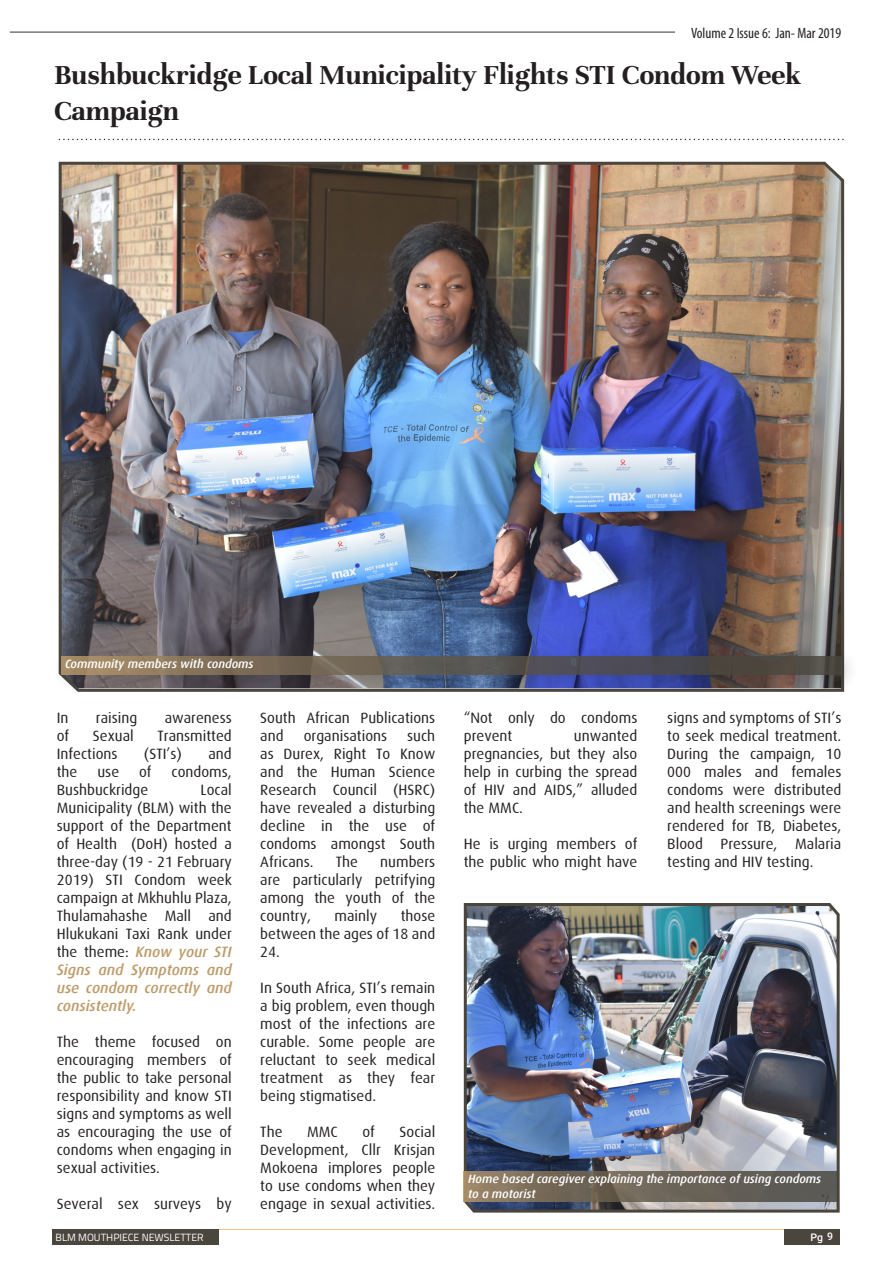
<style>
.page{position:relative;width:893px;height:1263px;background:#fff}
.page>*{position:absolute;margin:0;border:0;box-sizing:border-box;transform-origin:0 0}
.t1{font:700 30px/36px "Unna";color:#231f20}
.t2{font:15px/18px "Dax";color:#231f20;text-align:justify}
.t3{font:condensed 15px "Myriad Pro";color:#231f20}
.t4{font:italic 500 12px/14.4px "Dax";color:#fff}
.t5{font:10.5px "Titillium";color:#fff}
.t6{font:500 10.5px "Roboto";color:#fff}
.s1{font-weight:500;font-style:italic;color:#bd9c6b}
</style>
<div class="page">
<hr style="left:215px;top:1229px;width:572px;height:1px;background:#f4c689">
<div style="left:53px;top:1229px;width:166px;height:15px;background:#4a453d"></div>
<div style="left:784px;top:1229px;width:55px;height:16px;background:#4a453d"></div>
<hr style="left:10px;top:32px;width:665px;height:1px;background:#393230">
<img style="left:58px;top:161px;width:787px;height:485px">
<svg style="left:59px;top:139px;width:785px;height:1px"></svg>
<img style="left:463px;top:903px;width:377px;height:310px">
<svg style="left:464px;top:1172px;width:375px;height:30px;background:#6e6658"></svg>
<div style="left:51px;top:646px;width:809px;height:47px;background:#231f20;opacity:.22"></div>
<svg style="left:61px;top:656px;width:781px;height:19px;background:#665d53"></svg>
<p class="t3" style="left:691px;top:24px;width:152px">Volume 2 Issue 6: Jan- Mar 2019</p>
<h1 class="t1" style="left:54px;top:57px;width:749px">Bushbuckridge Local Municipality Flights STI Condom Week<br>Campaign</h1>
<p class="t4" style="left:65px;top:657px;width:190px">Community members with condoms</p>
<p class="t2" style="left:57px;top:709px;width:13px">In</p>
<p class="t2" style="left:96px;top:709px;width:43px">raising</p>
<p class="t2" style="left:165px;top:709px;width:69px">awareness</p>
<p class="t2" style="left:57px;top:727px;width:14px">of</p>
<p class="t2" style="left:93px;top:727px;width:42px">Sexual</p>
<p class="t2" style="left:158px;top:727px;width:76px">Transmitted</p>
<p class="t2" style="left:57px;top:745px;width:62px">Infections</p>
<p class="t2" style="left:144px;top:745px;width:40px">(STI’s)</p>
<p class="t2" style="left:208px;top:745px;width:25px">and</p>
<p class="t2" style="left:57px;top:763px;width:22px">the</p>
<p class="t2" style="left:97px;top:763px;width:23px">use</p>
<p class="t2" style="left:139px;top:763px;width:14px">of</p>
<p class="t2" style="left:172px;top:763px;width:62px">condoms,</p>
<p class="t2" style="left:57px;top:781px;width:93px">Bushbuckridge</p>
<p class="t2" style="left:57px;top:781px;width:177px;text-indent:144px">Local Municipality (BLM) with the support of the Department of Health (DoH) hosted a three-day (19 - 21 February 2019) STI Condom week campaign at Mkhuhlu Plaza, Thulamahashe Mall and Hlukukani Taxi Rank under the theme: <span class="s1">Know your STI Signs and Symptoms and use condom correctly and consistently.</span></p>
<p class="t2" style="left:57px;top:1033px;width:176px">The theme focused on encouraging members of the public to take personal responsibility and know STI signs and symptoms as well as encouraging the use of condoms when engaging in sexual activities.</p>
<p class="t2" style="left:57px;top:1195px;width:176px">Several sex surveys by</p>
<p class="t2" style="left:260px;top:709px;width:176px">South African Publications and</p>
<p class="t2" style="left:260px;top:727px;width:176px;text-indent:147px">such as Durex, Right To Know and the Human Science Research Council (HSRC) have revealed a disturbing decline in the use of condoms amongst South Africans.</p>
<p class="t2" style="left:304px;top:727px;width:85px">organisations</p>
<p class="t2" style="left:260px;top:853px;width:176px;text-indent:120px">numbers are particularly petrifying among the youth of the country,</p>
<p class="t2" style="left:336px;top:853px;width:24px">The</p>
<p class="t2" style="left:260px;top:907px;width:176px;text-indent:140px">those between the ages of 18 and 24.</p>
<p class="t2" style="left:260px;top:979px;width:176px">In South Africa, STI’s remain a big problem, even though most of the infections are curable. Some people are reluctant to seek medical treatment as they fear being stigmatised.</p>
<p class="t2" style="left:260px;top:1123px;width:24px">The</p>
<p class="t2" style="left:307px;top:1123px;width:32px">MMC</p>
<p class="t2" style="left:362px;top:1123px;width:14px">of</p>
<p class="t2" style="left:335px;top:907px;width:44px">mainly</p>
<p class="t2" style="left:260px;top:1123px;width:176px;text-indent:139px">Social Development, Cllr Krisjan Mokoena implores people to use condoms when they engage in sexual activities.</p>
<p class="t2" style="left:464px;top:709px;width:175px">“Not only do condoms prevent</p>
<p class="t2" style="left:464px;top:727px;width:175px;text-indent:110px">unwanted pregnancies, but they also help in curbing the spread of HIV and AIDS,” alluded the MMC.</p>
<p class="t2" style="left:464px;top:835px;width:175px">He is urging members of the public who might have</p>
<p class="t2" style="left:667px;top:709px;width:176px">signs and symptoms of STI’s to seek medical treatment.<br>During the campaign, 10<br>000 males and females condoms were distributed and health screenings were rendered for TB, Diabetes, Blood Pressure, Malaria testing and HIV testing.</p>
<p class="t4" style="left:468px;top:1172px;width:354px">Home based caregiver explaining the importance of using condoms to a motorist</p>
<p class="t5" style="left:56px;top:1229px;width:150px">BLM MOUTHPIECE NEWSLETTER</p>
<p class="t6" style="left:810px;top:1229px;width:24px">Pg 9</p>
</div>
